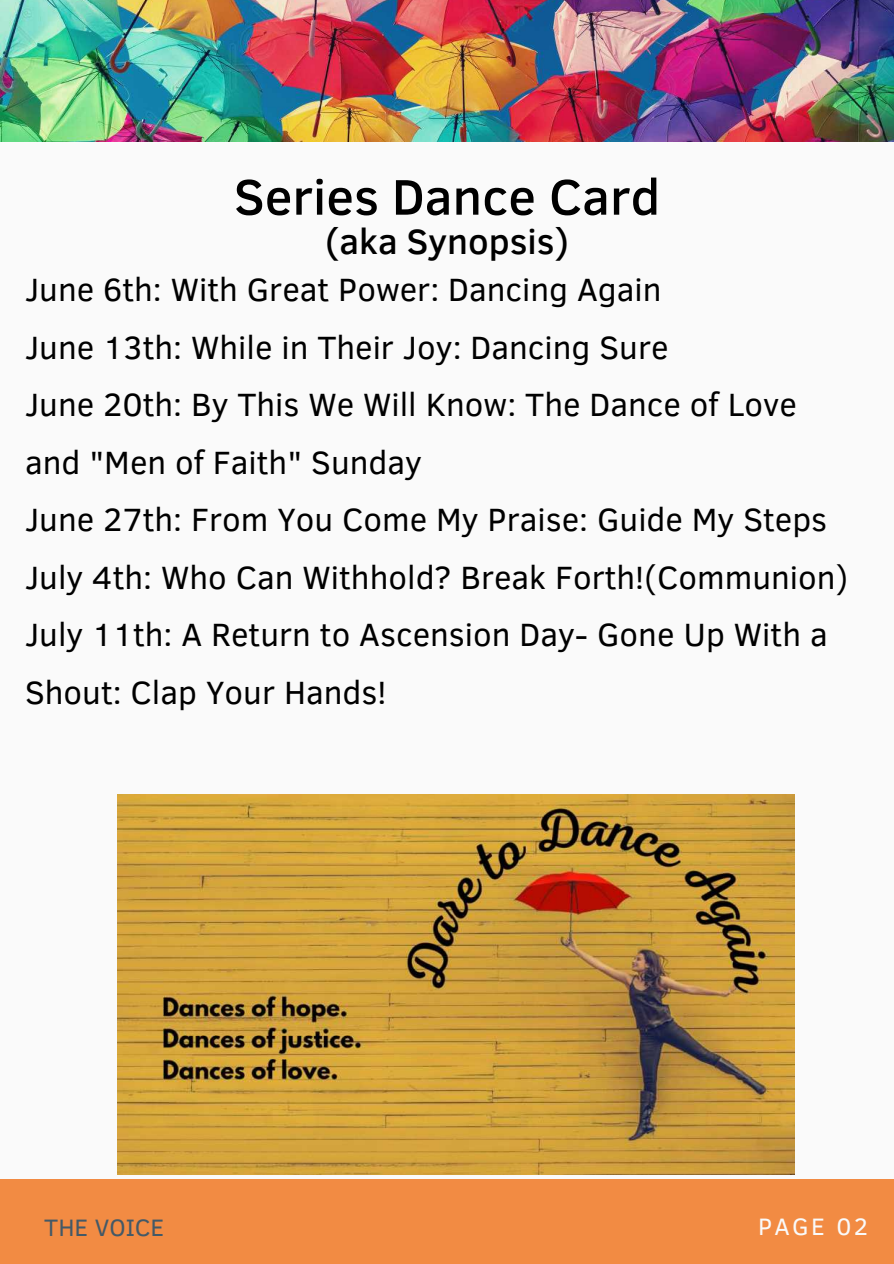
<style>
.page{position:relative;width:894px;height:1264px;background:#fff}
.page>*{position:absolute;margin:0;border:0;box-sizing:border-box;transform-origin:0 0}
.t1{font:500 51px "Clear Sans";color:#000}
.t2{font:500 36px "Clear Sans";color:#000}
.t3{font:33px/57.4px "Clear Sans";color:#000}
.t4{font:24.3px "Clear Sans";color:#435967}
.t5{font:24.3px "Clear Sans";letter-spacing:.1em;color:#fafafa}
</style>
<div class="page">
<div style="left:0;top:0;width:893px;height:1263px;background:#fafafa"></div>
<div style="left:0;top:1178px;width:893px;height:85px;background:#f28b43"></div>
<img style="left:0;top:0;width:893px;height:142px">
<img style="left:117px;top:794px;width:677px;height:380px">
<h1 class="t1" style="left:234px;top:160px;width:427px">Series Dance Card</h1>
<p class="t2" style="left:325px;top:215px;width:245px">(aka Synopsis)</p>
<p class="t3" style="left:25px;top:259px;width:824px">June 6th: With Great Power: Dancing Again<br>June 13th: While in Their Joy: Dancing Sure<br>June 20th: By This We Will Know: The Dance of Love and "Men of Faith" Sunday<br>June 27th: From You Come My Praise: Guide My Steps July 4th: Who Can Withhold? Break Forth!(Communion)<br>July 11th: A Return to Ascension Day- Gone Up With a Shout: Clap Your Hands!</p>
<p class="t4" style="left:44px;top:1209px;width:121px">THE VOICE</p>
<p class="t5" style="left:757px;top:1209px;width:111px">PAGE 02</p>
</div>
